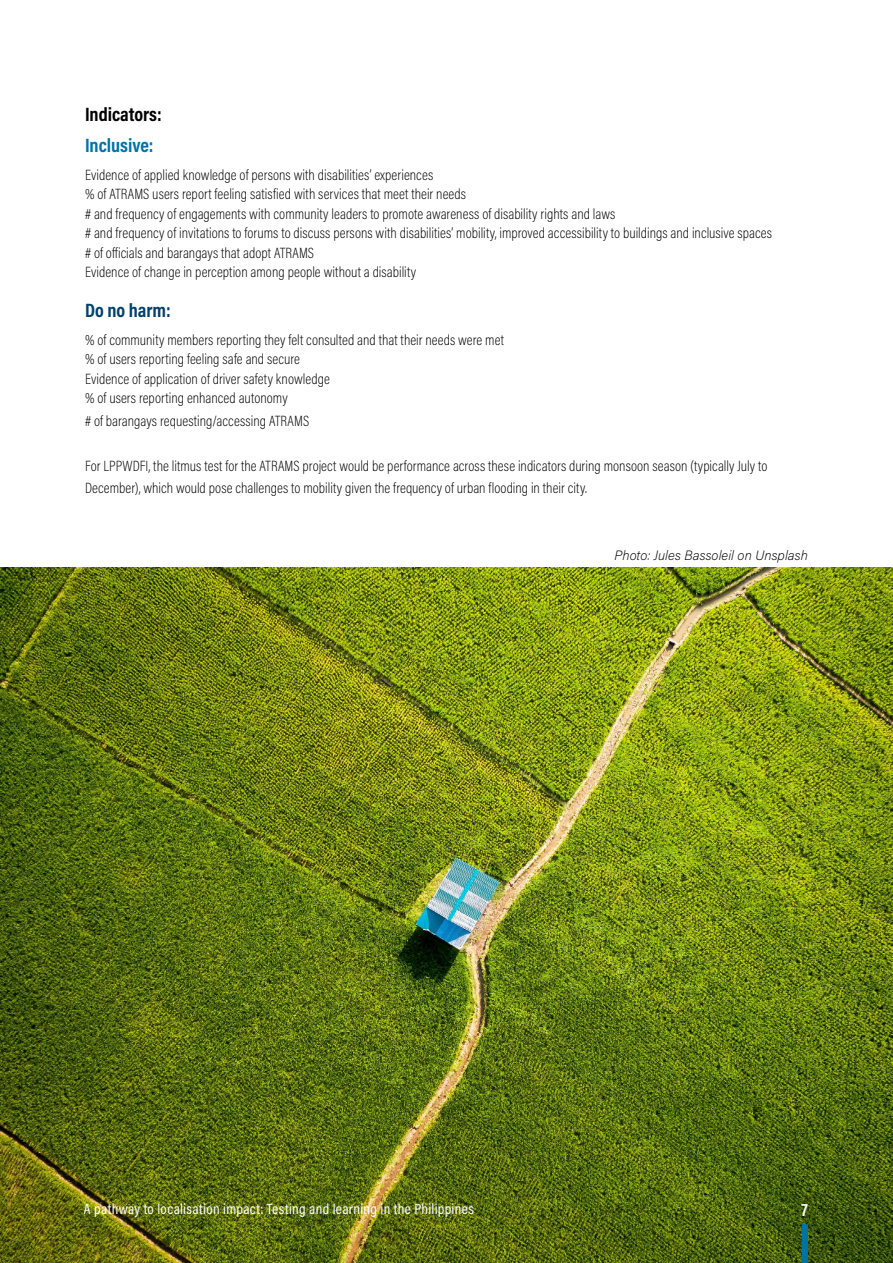
<style>
.page{position:relative;width:893px;height:1263px;background:#fff}
.page>*{position:absolute;margin:0;border:0;box-sizing:border-box;transform-origin:0 0}
.t1{font:700 19.5px "Acumin Pro Cond";letter-spacing:-.005em;color:#000}
.t2{font:700 19.5px "Acumin Pro Cond";letter-spacing:-.005em;color:#0072a7}
.t3{font:700 19.5px "Acumin Pro Cond";letter-spacing:-.005em;color:#00416b}
.t4{font:600 18px "Acumin Pro Cond";color:#fff}
.t5{font:200 15px/19.5px "Acumin Pro Cond";letter-spacing:.005em;color:#000}
.t6{font:15px "Acumin Pro Cond";letter-spacing:.02em;color:#fff}
.t7{font:italic 200 13.5px "Acumin Pro";letter-spacing:.005em;color:#000}
</style>
<div class="page">
<img style="left:0;top:568px;width:893px;height:695px">
<div style="left:802px;top:1224px;width:6px;height:39px;background:#0072a7"></div>
<h1 class="t1" style="left:85px;top:101px;width:78px">Indicators:</h1>
<h1 class="t2" style="left:85px;top:132px;width:70px">Inclusive:</h1>
<p class="t5" style="left:85px;top:164px;width:689px">Evidence of applied knowledge of persons with disabilities’ experiences<br>% of ATRAMS users report feeling satisfied with services that meet their needs<br># and frequency of engagements with community leaders to promote awareness of disability rights and laws<br># and frequency of invitations to forums to discuss persons with disabilities’ mobility, improved accessibility to buildings and inclusive spaces # of officials and barangays that adopt ATRAMS<br>Evidence of change in perception among people without a disability</p>
<h1 class="t3" style="left:85px;top:297px;width:87px">Do no harm:</h1>
<p class="t5" style="left:85px;top:330px;width:420px">% of community members reporting they felt consulted and that their needs were met % of users reporting feeling safe and secure<br>Evidence of application of driver safety knowledge<br>% of users reporting enhanced autonomy</p>
<p class="t5" style="left:85px;top:411px;width:226px"># of barangays requesting/accessing ATRAMS</p>
<p class="t5" style="left:85px;top:454px;width:684px;line-height:22.5px">For LPPWDFI, the litmus test for the ATRAMS project would be performance across these indicators during monsoon season (typically July to<br>December), which would pose challenges to mobility given the frequency of urban flooding in their city.</p>
<p class="t7" style="left:614px;top:545px;width:195px">Photo: Jules Bassoleil on Unsplash</p>
<p class="t6" style="left:84px;top:1199px;width:391px">A pathway to localisation impact: Testing and learning in the Philippines</p>
<p class="t4" style="left:801px;top:1197px;width:8px">7</p>
</div>
